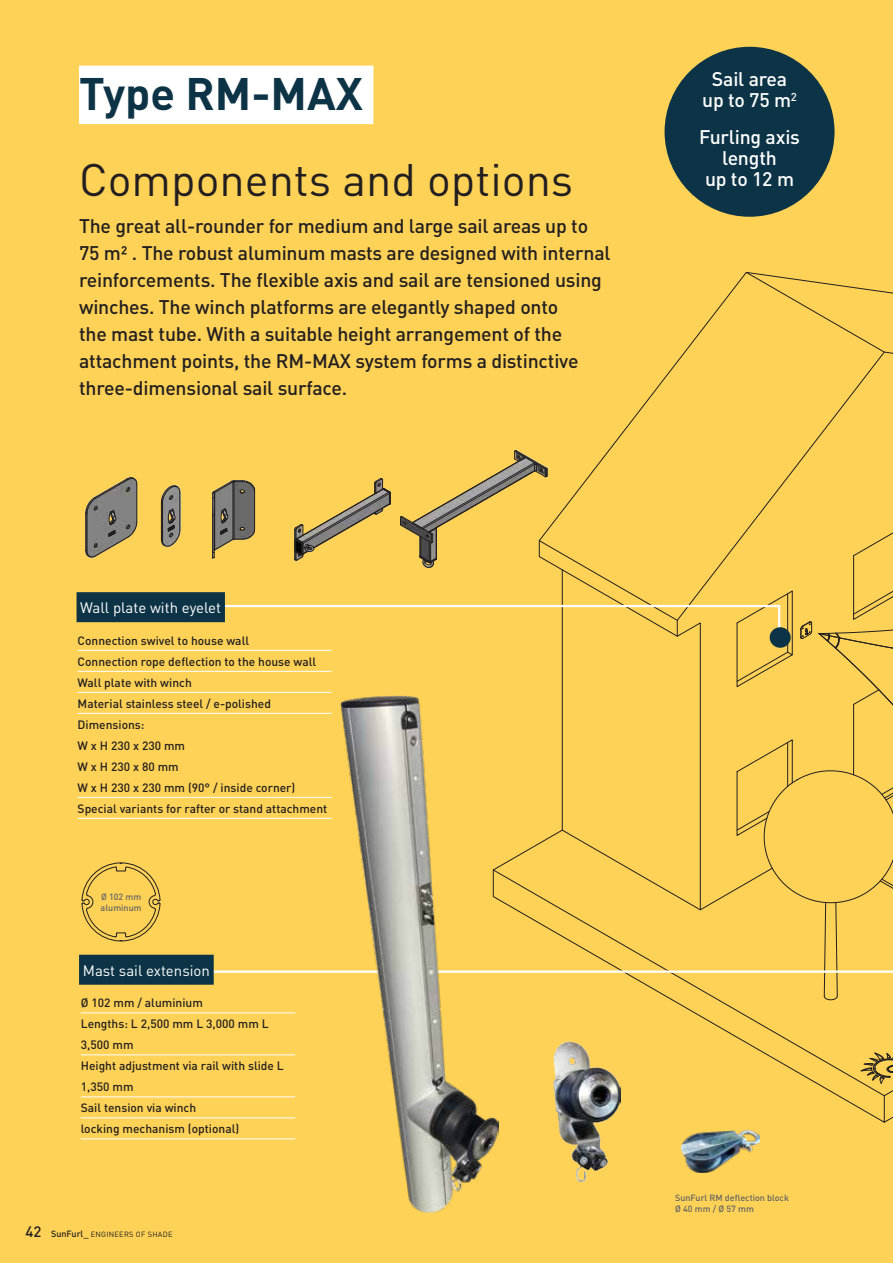
<style>
.page{position:relative;width:893px;height:1263px;background:#fed256}
.page>*{position:absolute;margin:0;border:0;box-sizing:border-box;transform-origin:0 0}
.t1{font:45px "DIN Pro";color:#231f20}
.t2{font:700 45px "DIN Pro";color:#0d3446}
.t3{font:500 19.5px/27px "DIN Pro";letter-spacing:-.01em;color:#231f20}
.t4{font:500 19.5px/21.5px "DIN Pro";letter-spacing:-.01em;color:#fff;text-align:center}
.t5{font:15.15px "ISOCPEUR";color:#000}
.t6{font:15px "DIN Pro";color:#fff}
.t7{font:12.15px "ISOCPEUR";color:#000}
.t8{font:500 12px/21px "DIN Pro";color:#231f20}
.t9{font:500 9px/10.8px "DIN Pro";color:#636366}
.t10{font:7.5px "DIN Pro";letter-spacing:.035em;color:#231f20}
.s1{font-weight:500;font-size:15px}
.s2{font-weight:500;font-size:9px}
</style>
<div class="page">
<svg style="left:85px;top:477px;width:96px;height:81px"></svg>
<img style="left:571px;top:1153px;width:37px;height:28px">
<svg style="left:79px;top:862px;width:96px;height:93px"></svg>
<svg style="left:558px;top:271px;width:335px;height:882px"></svg>
<hr style="left:81px;top:1012px;width:214px;height:1px;background:#fff">
<hr style="left:81px;top:1054px;width:214px;height:1px;background:#fff">
<hr style="left:81px;top:1096px;width:214px;height:1px;background:#fff">
<hr style="left:81px;top:1117px;width:214px;height:1px;background:#fff">
<hr style="left:81px;top:1138px;width:214px;height:1px;background:#fff">
<hr style="left:78px;top:650px;width:254px;height:1px;background:#fff">
<hr style="left:78px;top:671px;width:254px;height:1px;background:#fff">
<hr style="left:78px;top:692px;width:254px;height:1px;background:#fff">
<hr style="left:78px;top:713px;width:254px;height:1px;background:#fff">
<hr style="left:78px;top:797px;width:254px;height:1px;background:#fff">
<hr style="left:78px;top:818px;width:254px;height:1px;background:#fff">
<div style="left:79px;top:66px;width:294px;height:58px;background:#fff"></div>
<div style="left:665px;top:47px;width:169px;height:170px;background:#0d3446;border-radius:50%"></div>
<img style="left:398px;top:1123px;width:101px;height:90px">
<div style="left:79px;top:955px;width:135px;height:30px;background:#0d3446"></div>
<div style="left:77px;top:592px;width:148px;height:30px;background:#0d3446"></div>
<svg style="left:202px;top:450px;width:691px;height:673px"></svg>
<img style="left:681px;top:1130px;width:79px;height:43px">
<h1 class="t2" style="left:79px;top:63px;width:285px">Type RM-MAX</h1>
<h2 class="t4" style="left:702px;top:67px;width:96px">Sail area up to 75 m<sup>2</sup></h2>
<h2 class="t4" style="left:699px;top:125px;width:102px">Furling axis length<br>up to 12 m</h2>
<h1 class="t1" style="left:79px;top:149px;width:496px">Components and options</h1>
<p class="t3" style="left:79px;top:212px;width:533px">The great all-rounder for medium and large sail areas up to 75 m² . The robust aluminum masts are designed with internal reinforcements. The flexible axis and sail are tensioned using winches. The winch platforms are elegantly shaped onto<br>the mast tube. With a suitable height arrangement of the attachment points, the RM-MAX system forms a distinctive three-dimensional sail surface.</p>
<p class="t6" style="left:80px;top:597px;width:142px">Wall plate with eyelet</p>
<p class="t8" style="left:78px;top:629px;width:251px">Connection swivel to house wall<br>Connection rope deflection to the house wall<br>Wall plate with winch<br>Material stainless steel / e-polished<br>Dimensions:<br>W x H 230 x 230 mm<br>W x H 230 x 80 mm<br>W x H 230 x 230 mm (90° / inside corner)<br>Special variants for rafter or stand attachment</p>
<p class="t7" style="left:112px;top:657px;width:7px">5</p>
<p class="t7" style="left:95px;top:660px;width:7px">6</p>
<p class="t7" style="left:280px;top:658px;width:7px">5</p>
<p class="t9" style="left:101px;top:891px;width:43px">Ø 102 mm aluminum</p>
<p class="t6" style="left:83px;top:960px;width:129px">Mast sail extension</p>
<p class="t8" style="left:81px;top:992px;width:205px">Ø 102 mm / aluminium<br>Lengths: L 2,500 mm L 3,000 mm L<br>3,500 mm<br>Height adjustment via rail with slide L<br>1,350 mm<br>Sail tension via winch<br>locking mechanism (optional)</p>
<p class="t5" style="left:30px;top:1219px;width:9px">D</p>
<p class="t10" style="left:26px;top:1230px;width:149px"><span class="s1">42</span> <span class="s2">SunFurl_</span> ENGINEERS OF SHADE</p>
<p class="t9" style="left:675px;top:1192px;width:115px">SunFurl RM deflection block<br>Ø 40 mm / Ø 57 mm</p>
</div>
